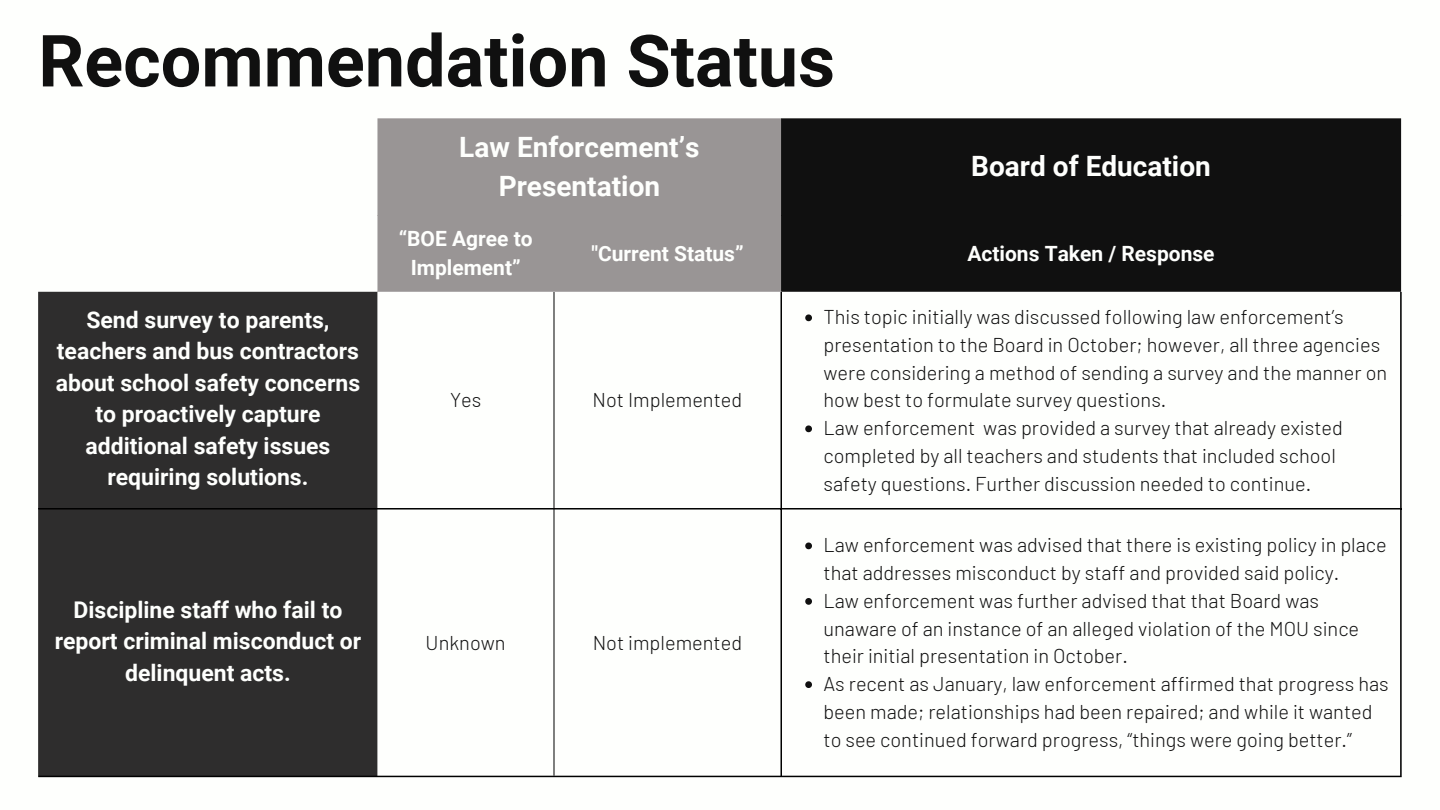
<style>
.page{position:relative;width:1440px;height:810px;background:#fff}
.page>*{position:absolute;margin:0;border:0;box-sizing:border-box;transform-origin:0 0}
.t1{font:700 72px "Roboto";color:#101010}
.t2{font:700 28px/39px "Roboto";color:#fefffd;text-align:center}
.t3{font:700 23px/31.5px "Roboto";color:#fefffd;text-align:center}
.t4{font:700 21px/29.2px "Roboto";color:#fefffd;text-align:center}
.t5{font:300 20px/27.8px "Barlow";color:#101010}
</style>
<div class="page">
<div style="left:377px;top:119px;width:404px;height:173px;background:#999595"></div>
<div style="left:781px;top:119px;width:620px;height:173px;background:#101010"></div>
<div style="left:38px;top:292px;width:339px;height:484px;background:#2e2d2d"></div>
<svg style="left:377px;top:292px;width:1023px;height:484px"></svg>
<svg style="left:805px;top:314px;width:7px;height:7px"></svg>
<svg style="left:805px;top:425px;width:7px;height:7px"></svg>
<svg style="left:805px;top:543px;width:7px;height:6px"></svg>
<svg style="left:805px;top:598px;width:7px;height:7px"></svg>
<svg style="left:805px;top:681px;width:7px;height:7px"></svg>
<hr style="left:554px;top:292px;width:1px;height:484px;background:#000">
<hr style="left:781px;top:292px;width:1px;height:484px;background:#000">
<hr style="left:1400px;top:292px;width:2px;height:484px;background:#000">
<hr style="left:38px;top:508px;width:1364px;height:2px;background:#000">
<hr style="left:38px;top:776px;width:1364px;height:1px;background:#000">
<p class="t1" style="left:38px;top:20px;width:798px">Recommendation Status</p>
<h1 class="t2" style="left:459px;top:128px;width:242px">Law Enforcement’s<br>Presentation</h1>
<p class="t2" style="left:971px;top:147px;width:241px">Board of Education</p>
<p class="t3" style="left:56px;top:304px;width:306px">Send survey to parents, teachers and bus contractors about school safety concerns to proactively capture additional safety issues requiring solutions.</p>
<p class="t3" style="left:55px;top:594px;width:308px">Discipline staff who fail to report criminal misconduct or delinquent acts.</p>
<p class="t4" style="left:399px;top:224px;width:136px">“BOE Agree to<br>Implement”</p>
<p class="t4" style="left:591px;top:239px;width:154px">"Current Status”</p>
<p class="t4" style="left:967px;top:239px;width:249px">Actions Taken / Response</p>
<p class="t5" style="left:450px;top:386px;width:33px">Yes</p>
<p class="t5" style="left:593px;top:386px;width:151px">Not Implemented</p>
<p class="t5" style="left:426px;top:628px;width:81px">Unknown</p>
<p class="t5" style="left:593px;top:628px;width:151px">Not implemented</p>
<p class="t5" style="left:823px;top:302px;width:565px">This topic initially was discussed following law enforcement’s presentation to the Board in October; however, all three agencies were considering a method of sending a survey and the manner on how best to formulate survey questions.</p>
<p class="t5" style="left:823px;top:413px;width:521px">Law enforcement was provided a survey that already existed completed by all teachers and students that included school safety questions. Further discussion needed to continue.</p>
<p class="t5" style="left:823px;top:530px;width:565px">Law enforcement was advised that there is existing policy in place that addresses misconduct by staff and provided said policy.</p>
<p class="t5" style="left:823px;top:586px;width:537px">Law enforcement was further advised that that Board was unaware of an instance of an alleged violation of the MOU since their initial presentation in October.</p>
<p class="t5" style="left:823px;top:669px;width:567px">As recent as January, law enforcement affirmed that progress has been made; relationships had been repaired; and while it wanted to see continued forward progress, “things were going better.”</p>
</div>
